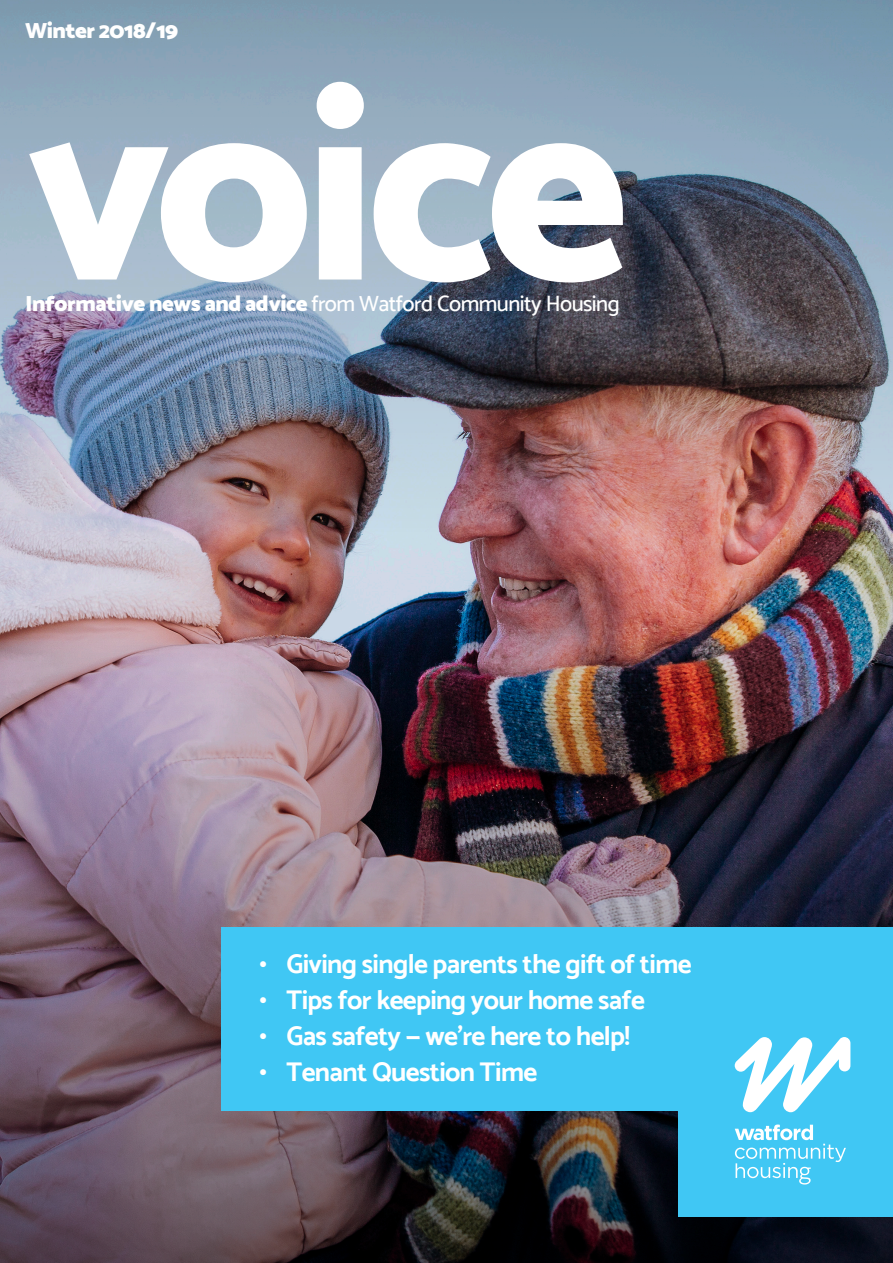
<style>
.page{position:relative;width:893px;height:1263px;background:#fff}
.page>*{position:absolute;margin:0;border:0;box-sizing:border-box;transform-origin:0 0}
.Body_1_abc_bullets{font:800 272.7px "Catamaran";letter-spacing:-.03em;color:#fff}
.t1{font:700 27px "Catamaran";letter-spacing:-.025em;color:#fff}
.t2{font:500 22.2px "Catamaran";letter-spacing:-.025em;color:#fff}
.t3{font:900 22.2px "Catamaran";letter-spacing:-.025em;color:#fff}
.s1{font-weight:900}
</style>
<div class="page">
<img style="left:0;top:531px;width:893px;height:111px">
<img style="left:0;top:642px;width:893px;height:621px">
<img style="left:0;top:0;width:893px;height:531px">
<div style="left:221px;top:927px;width:672px;height:184px;background:#40c7f4"></div>
<div style="left:679px;top:1007px;width:214px;height:210px;background:#40c7f4"></div>
<svg style="left:735px;top:1124px;width:111px;height:60px"></svg>
<svg style="left:735px;top:1037px;width:115px;height:75px"></svg>
<p class="t3" style="left:25px;top:18px;width:155px">Winter 2018/19</p>
<p class="Body_1_abc_bullets" style="left:25px;top:26px;width:605px">voice</p>
<p class="t2" style="left:25px;top:290px;width:596px"><span class="s1">Informative news and advice</span> from Watford Community Housing</p>
<p class="t1" style="left:259px;top:947px;width:434px">• Giving single parents the gift of time</p>
<p class="t1" style="left:259px;top:983px;width:387px">• Tips for keeping your home safe</p>
<p class="t1" style="left:259px;top:1019px;width:372px">• Gas safety — we’re here to help!</p>
<p class="t1" style="left:259px;top:1055px;width:279px">• Tenant Question Time</p>
</div>
